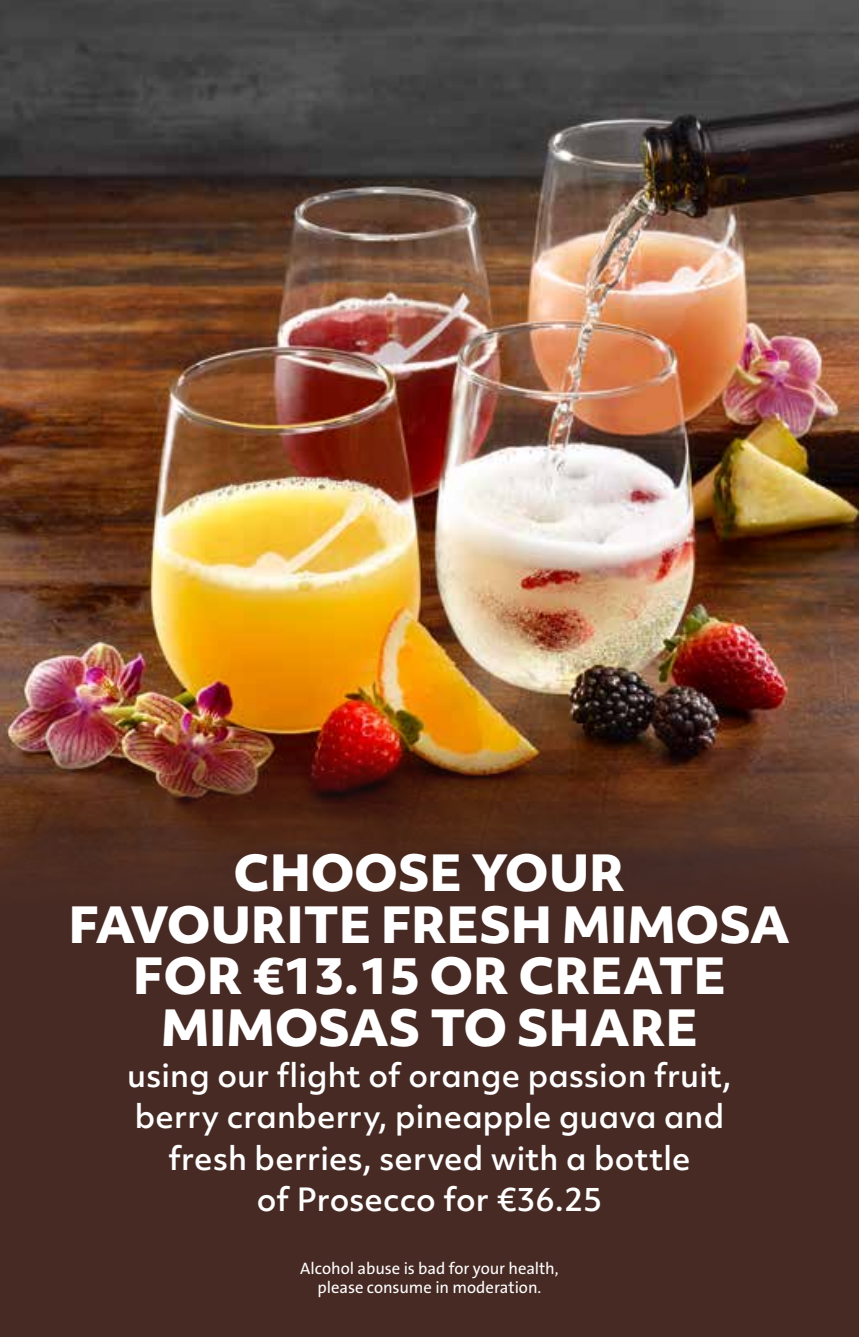
<style>
.page{position:relative;width:859px;height:1337px;background:#fff}
.page>*{position:absolute;margin:0;border:0;box-sizing:border-box;transform-origin:0 0}
.t1{font:800 48.15px/51.5px "Objektiv Mk 2";letter-spacing:-.01em;color:#fff;text-align:center}
.t2{font:500 31.05px/41.2px "Objektiv Mk 2";letter-spacing:.005em;color:#fff;text-align:center}
.t3{font:16.65px/19.1px "The Sans B5 Plain";letter-spacing:-.005em;color:#fff;text-align:center}
</style>
<div class="page">
<div style="left:0;top:0;width:859px;height:1336px;background:#472a24"></div>
<img style="left:0;top:0;width:859px;height:872px">
<h1 class="t1" style="left:69px;top:845px;width:723px">CHOOSE YOUR<br>FAVOURITE FRESH MIMOSA<br>FOR €13.15 OR CREATE<br>MIMOSAS TO SHARE</h1>
<p class="t2" style="left:127px;top:1054px;width:606px">using our flight of orange passion fruit, berry cranberry, pineapple guava and fresh berries, served with a bottle<br>of Prosecco for €36.25</p>
<p class="t3" style="left:300px;top:1259px;width:260px">Alcohol abuse is bad for your health, please consume in moderation.</p>
</div>
